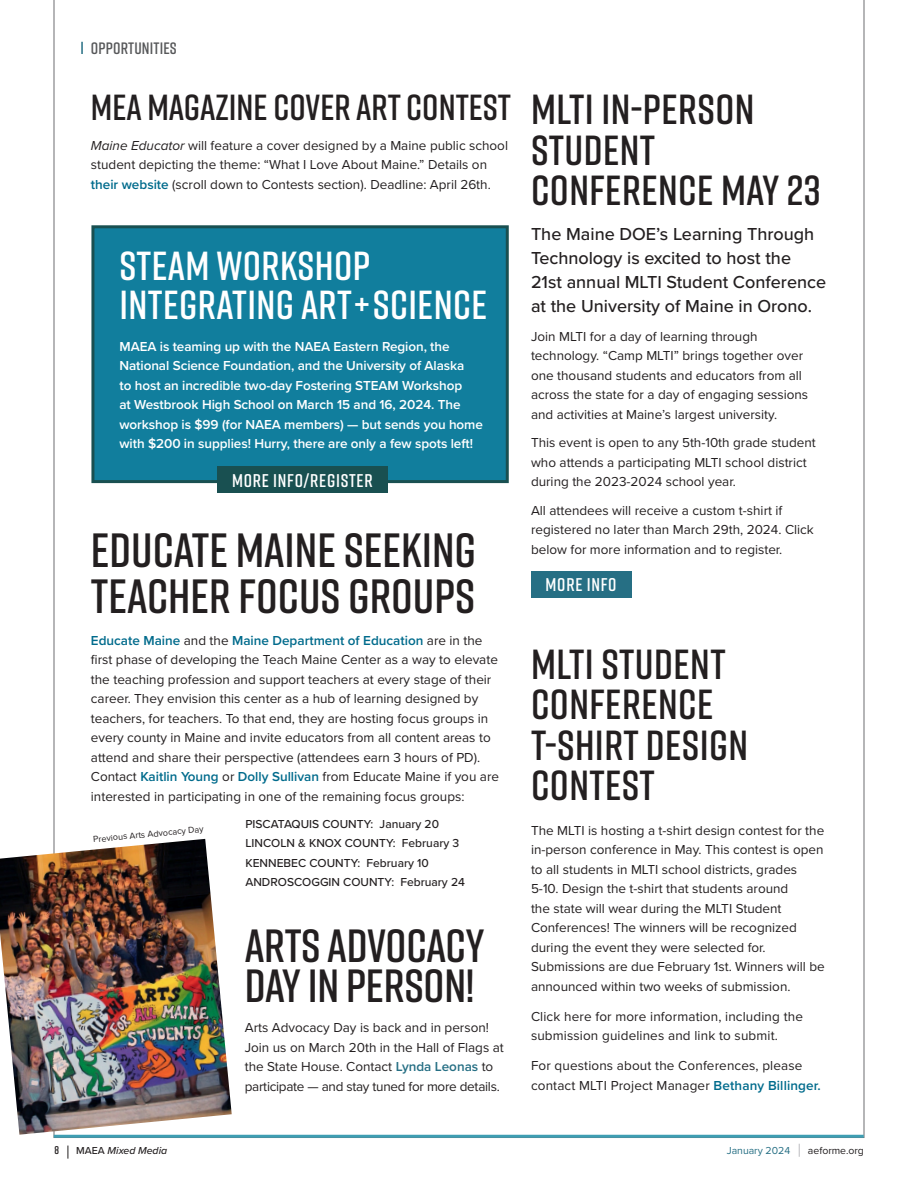
<style>
.page{position:relative;width:918px;height:1188px;background:#fff}
.page>*{position:absolute;margin:0;border:0;box-sizing:border-box;transform-origin:0 0}
.t1{font:600 48px/46.5px "Rift";color:#231f20}
.t2{font:600 46.5px/40.5px "Rift";letter-spacing:-.01em;color:#231f20}
.Subhead{font:600 42px/40.5px "Rift";letter-spacing:.01em;color:#231f20}
.Subhead-2{font:600 40.5px/39px "Rift";letter-spacing:.01em;color:#fff}
.Body{font:600 36.15px "Rift";color:#231f20}
.Body-2{font:600 18.45px "Rift";letter-spacing:.04em;color:#fff}
.led{font:500 18px/24px "Proxima Nova";color:#231f20}
.t3{font:600 16.5px "Rift";letter-spacing:.01em;color:#57585a}
.Body-3{font:13.5px/19.5px "Proxima Nova";color:#231f20}
.Subhead-3{font:600 13.5px/19.5px "Proxima Nova";letter-spacing:-.005em;color:#fff}
.t4{font:500 12px/19.5px "Proxima Nova";color:#231f20}
.t5{font:600 11.25px "Rift";color:#231f20}
.t6{font:italic 500 10.5px "Proxima Nova";color:#231f20}
.t7{font:10.5px "Proxima Nova";color:#266f84}
.t8{font:10.5px "Proxima Nova";color:#231f20}
.Body-4{font:9px "Proxima Nova";color:#231f20}
.s1{font-style:italic}
.s2{font-weight:600;color:#006b8c}
.s3{font-weight:600;color:#266f84}
.s4{font-style:normal}
</style>
<div class="page">
<svg style="left:68px;top:1146px;width:1px;height:13px"></svg>
<hr style="left:54px;top:1135px;width:810px;height:3px;background:#3e9eb3">
<svg style="left:799px;top:1144px;width:1px;height:13px"></svg>
<svg style="left:81px;top:42px;width:2px;height:12px"></svg>
<div style="left:531px;top:571px;width:100px;height:27px;background:#266f84"></div>
<div style="left:93px;top:227px;width:415px;height:255px;background:#117e9d"></div>
<div style="left:91px;top:225px;width:418px;height:258px;border:3px solid #195051"></div>
<div style="left:217px;top:466px;width:170px;height:27px;background:#195051"></div>
<img style="left:0;top:839px;width:232px;height:296px">
<p class="t3" style="left:91px;top:37px;width:87px">OPPORTUNITIES</p>
<p class="Body" style="left:91px;top:81px;width:422px">MEA MAGAZINE COVER ART CONTEST</p>
<p class="Body-3" style="left:91px;top:135px;width:419px"><span class="s1">Maine Educator</span> will feature a cover designed by a Maine public school student depicting the theme: “What I Love About Maine.” Details on <span class="s2">their website</span> (scroll down to Contests section). Deadline: April 26th.</p>
<p class="Subhead-2" style="left:119px;top:245px;width:369px">STEAM WORKSHOP<br>INTEGRATING ART + SCIENCE</p>
<p class="Subhead-3" style="left:119px;top:336px;width:365px">MAEA is teaming up with the NAEA Eastern Region, the National Science Foundation, and the University of Alaska<br>to host an incredible two-day Fostering STEAM Workshop<br>at Westbrook High School on March 15 and 16, 2024. The workshop is $99 (for NAEA members) — but sends you home with $200 in supplies! Hurry, there are only a few spots left!</p>
<p class="Body-2" style="left:232px;top:467px;width:142px">MORE INFO/REGISTER</p>
<p class="t1" style="left:91px;top:525px;width:387px">EDUCATE MAINE SEEKING<br>TEACHER FOCUS GROUPS</p>
<p class="Body-3" style="left:91px;top:630px;width:410px"><span class="s2">Educate Maine</span> and the <span class="s2">Maine Department of Education</span> are in the first phase of developing the Teach Maine Center as a way to elevate the teaching profession and support teachers at every stage of their career. They envision this center as a hub of learning designed by teachers, for teachers. To that end, they are hosting focus groups in every county in Maine and invite educators from all content areas to attend and share their perspective (attendees earn 3 hours of PD).<br>Contact <span class="s2">Kaitlin Young</span> or <span class="s2">Dolly Sullivan</span> from Educate Maine if you are interested in participating in one of the remaining focus groups:</p>
<p class="t4" style="left:245px;top:813px;width:221px">PISCATAQUIS COUNTY: January 20<br>LINCOLN &amp; KNOX COUNTY: February 3<br>KENNEBEC COUNTY: February 10<br>ANDROSCOGGIN COUNTY: February 24</p>
<p class="Body-4" style="left:93px;top:833px;width:112px;rotate:-6deg">Previous Arts Advocacy Day</p>
<p class="t2" style="left:245px;top:924px;width:242px">ARTS ADVOCACY<br>DAY IN PERSON!</p>
<p class="Body-3" style="left:245px;top:1018px;width:261px">Arts Advocacy Day is back and in person!<br>Join us on March 20th in the Hall of Flags at the State House. Contact <span class="s3">Lynda Leonas</span> to participate — and stay tuned for more details.</p>
<p class="Subhead" style="left:531px;top:88px;width:291px">MLTI IN-PERSON<br>STUDENT<br>CONFERENCE MAY 23</p>
<p class="led" style="left:531px;top:222px;width:297px">The Maine DOE’s Learning Through Technology is excited to host the 21st annual MLTI Student Conference at the University of Maine in Orono.</p>
<p class="Body-3" style="left:531px;top:326px;width:279px">Join MLTI for a day of learning through technology. “Camp MLTI” brings together over one thousand students and educators from all across the state for a day of engaging sessions and activities at Maine’s largest university.</p>
<p class="Body-3" style="left:531px;top:432px;width:286px">This event is open to any 5th-10th grade student who attends a participating MLTI school district during the 2023-2024 school year.</p>
<p class="Body-3" style="left:531px;top:500px;width:284px">All attendees will receive a custom t-shirt if registered no later than March 29th, 2024. Click below for more information and to register.</p>
<p class="Body-2" style="left:546px;top:571px;width:72px">MORE INFO</p>
<p class="Subhead" style="left:531px;top:643px;width:219px">MLTI STUDENT<br>CONFERENCE<br>T-SHIRT DESIGN<br>CONTEST</p>
<p class="Body-3" style="left:531px;top:820px;width:295px">The MLTI is hosting a t-shirt design contest for the in-person conference in May. This contest is open to all students in MLTI school districts, grades 5-10. Design the t-shirt that students around<br>the state will wear during the MLTI Student Conferences! The winners will be recognized during the event they were selected for.<br>Submissions are due February 1st. Winners will be announced within two weeks of submission.</p>
<p class="Body-3" style="left:531px;top:1006px;width:273px">Click here for more information, including the submission guidelines and link to submit.</p>
<p class="Body-3" style="left:531px;top:1056px;width:291px">For questions about the Conferences, please contact MLTI Project Manager <span class="s2">Bethany Billinger.</span></p>
<p class="t5" style="left:54px;top:1142px;width:6px">8</p>
<p class="t6" style="left:76px;top:1143px;width:92px"><span class="s4">MAEA</span> Mixed Media</p>
<p class="t7" style="left:727px;top:1142px;width:65px">January 2024</p>
<p class="t8" style="left:808px;top:1142px;width:58px">aeforme.org</p>
</div>
